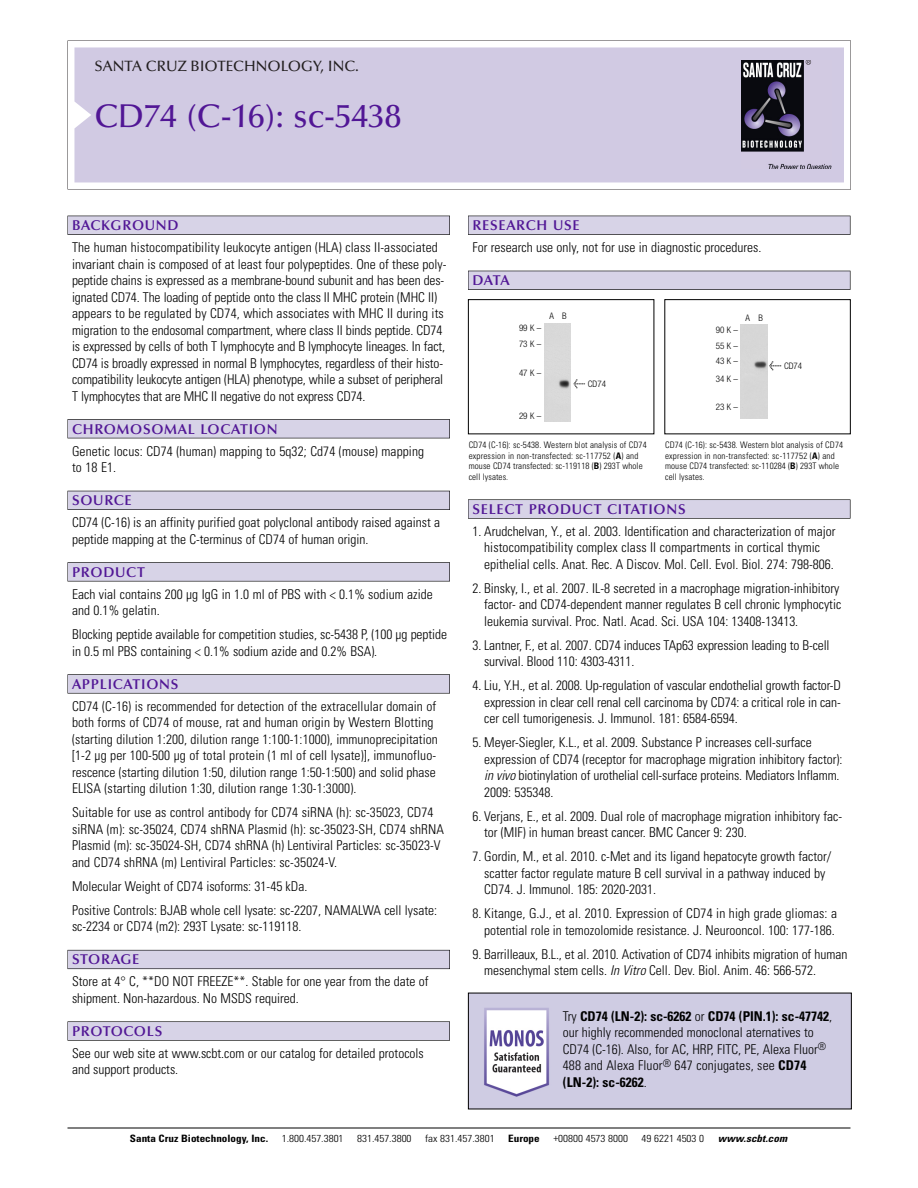
<style>
.page{position:relative;width:918px;height:1188px;background:#fff}
.page>*{position:absolute;margin:0;border:0;box-sizing:border-box;transform-origin:0 0}
.t1{font:500 33px "Optima";color:#511695}
.t2{font:500 15px "Optima";color:#231f20}
.t3{font:600 14.25px "Optima";letter-spacing:.05em;color:#511695}
.t4{font:300 condensed 13.5px/16.5px "Univers";color:#000}
.t5{font:300 condensed 10.2px "Univers";color:#000;scale:1.1 1}
.t6{font:700 condensed 10.2px "Univers";color:#000;scale:1.1 1}
.t7{font:italic 700 condensed 10.2px "Univers";letter-spacing:.005em;color:#000;scale:1.1 1}
.t8{font:300 condensed 9px/10.5px "Univers";letter-spacing:.015em;color:#000}
.t9{font:300 condensed 9px/15.8px "Helvetica Neue";color:#000}
.s1{font-family:"Meta Plus";font-weight:400;font-stretch:normal;font-size:10.5px}
.s2{font-weight:700}
.s3{font-style:italic}
</style>
<div class="page">
<svg style="left:68px;top:40px;width:783px;height:149px"></svg>
<div style="left:74px;top:47px;width:770px;height:135px;background:#d1cae3"></div>
<img style="left:741px;top:60px;width:90px;height:108px">
<div style="left:68px;top:216px;width:382px;height:19px;background:#525155"></div>
<div style="left:68px;top:216px;width:381px;height:18px;background:#d7d3e7"></div>
<div style="left:68px;top:419px;width:382px;height:19px;background:#525155"></div>
<div style="left:68px;top:420px;width:381px;height:18px;background:#d7d3e7"></div>
<div style="left:68px;top:491px;width:382px;height:19px;background:#525158"></div>
<div style="left:68px;top:491px;width:381px;height:18px;background:#d7d3e7"></div>
<div style="left:68px;top:562px;width:382px;height:19px;background:#575759"></div>
<div style="left:68px;top:563px;width:381px;height:18px;background:#d7d3e7"></div>
<svg style="left:68px;top:674px;width:382px;height:20px"></svg>
<div style="left:68px;top:675px;width:381px;height:18px;background:#d7d3e7"></div>
<div style="left:68px;top:950px;width:382px;height:19px;background:#66646e"></div>
<div style="left:68px;top:950px;width:381px;height:18px;background:#d7d3e7"></div>
<div style="left:68px;top:1021px;width:382px;height:20px;background:#616161"></div>
<div style="left:68px;top:1022px;width:381px;height:18px;background:#d7d3e7"></div>
<div style="left:468px;top:216px;width:382px;height:19px;background:#525155"></div>
<div style="left:468px;top:216px;width:382px;height:18px;background:#d7d3e7"></div>
<div style="left:468px;top:271px;width:382px;height:19px;background:#515055"></div>
<div style="left:468px;top:271px;width:382px;height:18px;background:#d7d3e7"></div>
<div style="left:468px;top:499px;width:382px;height:20px;background:#666"></div>
<div style="left:468px;top:500px;width:382px;height:18px;background:#d7d3e7"></div>
<hr style="left:68px;top:1128px;width:782px;height:1px;background:#000">
<div style="left:468px;top:299px;width:186px;height:135px;border:1px solid #000"></div>
<div style="left:664px;top:299px;width:187px;height:135px;border:1px solid #000"></div>
<div style="left:544px;top:323px;width:26px;height:98px;background:#d8d8d8"></div>
<div style="left:740px;top:325px;width:27px;height:93px;background:#d7d7d7"></div>
<img style="left:470px;top:995px;width:380px;height:112px">
<p class="t2" style="left:94px;top:61px;width:266px">SANTA CRUZ BIOTECHNOLOGY, INC.</p>
<h1 class="t1" style="left:94px;top:103px;width:308px">CD74 (C-16): sc-5438</h1>
<p class="t3" style="left:72px;top:219px;width:108px">BACKGROUND</p>
<p class="t4" style="left:72px;top:240px;width:376px">The human histocompatibility leukocyte antigen (HLA) class II-associated invariant chain is composed of at least four polypeptides. One of these poly&shy;peptide chains is expressed as a membrane-bound subunit and has been des&shy;ignated CD74. The loading of peptide onto the class II MHC protein (MHC II) appears to be regulated by CD74, which associates with MHC II during its migration to the endosomal compartment, where class II binds peptide. CD74 is expressed by cells of both T lymphocyte and B lymphocyte lineages. In fact, CD74 is broadly expressed in normal B lymphocytes, regardless of their histo&shy;compatibility leukocyte antigen (HLA) phenotype, while a subset of peripheral T lymphocytes that are MHC II negative do not express CD74.</p>
<p class="t3" style="left:72px;top:423px;width:207px">CHROMOSOMAL LOCATION</p>
<p class="t4" style="left:72px;top:444px;width:354px">Genetic locus: CD74 (human) mapping to 5q32; Cd74 (mouse) mapping to 18 E1.</p>
<p class="t3" style="left:72px;top:495px;width:61px">SOURCE</p>
<p class="t4" style="left:72px;top:515px;width:370px">CD74 (C-16) is an affinity purified goat polyclonal antibody raised against a peptide mapping at the C-terminus of CD74 of human origin.</p>
<p class="t3" style="left:72px;top:566px;width:74px">PRODUCT</p>
<p class="t4" style="left:72px;top:587px;width:362px">Each vial contains 200 µg IgG in 1.0 ml of PBS with &lt; 0.1% sodium azide and 0.1% gelatin.</p>
<p class="t4" style="left:72px;top:627px;width:377px">Blocking peptide available for competition studies, sc-5438 P, (100 µg peptide in 0.5 ml PBS containing &lt; 0.1% sodium azide and 0.2% BSA).</p>
<p class="t3" style="left:72px;top:678px;width:108px">APPLICATIONS</p>
<p class="t4" style="left:72px;top:699px;width:367px">CD74 (C-16) is recommended for detection of the extracellular domain of both forms of CD74 of mouse, rat and human origin by Western Blotting (starting dilution 1:200, dilution range 1:100-1:1000), immunoprecipitation [1-2 µg per 100-500 µg of total protein (1 ml of cell lysate)], immunofluo&shy;rescence (starting dilution 1:50, dilution range 1:50-1:500) and solid phase ELISA (starting dilution 1:30, dilution range 1:30-1:3000).</p>
<p class="t4" style="left:72px;top:805px;width:373px">Suitable for use as control antibody for CD74 siRNA (h): sc-35023, CD74 siRNA (m): sc-35024, CD74 shRNA Plasmid (h): sc-35023-SH, CD74 shRNA Plasmid (m): sc-35024-SH, CD74 shRNA (h) Lentiviral Particles: sc-35023-V and CD74 shRNA (m) Lentiviral Particles: sc-35024-V.</p>
<p class="t4" style="left:72px;top:875px;width:367px;line-height:24px">Molecular Weight of CD74 isoforms: 31-45 kDa.<br>Positive Controls: BJAB whole cell lysate: sc-2207, NAMALWA cell lysate:</p>
<p class="t4" style="left:72px;top:919px;width:231px">sc-2234 or CD74 (m2): 293T Lysate: sc-119118.</p>
<p class="t3" style="left:72px;top:954px;width:69px">STORAGE</p>
<p class="t4" style="left:72px;top:974px;width:358px">Store at 4° C, **DO NOT FREEZE**. Stable for one year from the date of shipment. Non-hazardous. No MSDS required.</p>
<p class="t3" style="left:72px;top:1025px;width:92px">PROTOCOLS</p>
<p class="t4" style="left:72px;top:1046px;width:353px">See our web site at www.scbt.com or our catalog for detailed protocols and support products.</p>
<p class="t3" style="left:473px;top:219px;width:109px">RESEARCH USE</p>
<p class="t4" style="left:473px;top:240px;width:290px">For research use only, not for use in diagnostic procedures.</p>
<p class="t3" style="left:473px;top:275px;width:39px">DATA</p>
<p class="t9" style="left:519px;top:321px;width:24px">99K–<br>73K–</p>
<p class="t9" style="left:519px;top:365px;width:24px">47K–</p>
<p class="t9" style="left:519px;top:408px;width:24px">29K–</p>
<p class="t9" style="left:550px;top:309px;width:19px">A B</p>
<p class="t9" style="left:574px;top:377px;width:34px"><span class="s1">&lt;</span> CD74</p>
<p class="t9" style="left:745px;top:310px;width:19px">A B</p>
<p class="t9" style="left:716px;top:323px;width:24px">90K–<br>55K–</p>
<p class="t9" style="left:716px;top:353px;width:24px;line-height:18px">43K–<br>34K–</p>
<p class="t9" style="left:716px;top:400px;width:24px">23K–</p>
<p class="t9" style="left:769px;top:358px;width:34px"><span class="s1">&lt;</span> CD74</p>
<p class="t8" style="left:469px;top:441px;width:180px">CD74 (C-16): sc-5438. Western blot analysis of CD74 expression in non-transfected: sc-117752 (<span class="s2">A</span>) and mouse CD74 transfected: sc-119118 (<span class="s2">B</span>) 293T whole cell lysates.</p>
<p class="t8" style="left:665px;top:441px;width:180px">CD74 (C-16): sc-5438. Western blot analysis of CD74 expression in non-transfected: sc-117752 (<span class="s2">A</span>) and mouse CD74 transfected: sc-110284 (<span class="s2">B</span>) 293T whole cell lysates.</p>
<p class="t3" style="left:473px;top:503px;width:215px">SELECT PRODUCT CITATIONS</p>
<p class="t4" style="left:484px;top:524px;width:353px;text-indent:-12px">1. Arudchelvan, Y., et al. 2003. Identification and characterization of major histocompatibility complex class II compartments in cortical thymic epithelial cells. Anat. Rec. A Discov. Mol. Cell. Evol. Biol. 274: 798-806.</p>
<p class="t4" style="left:484px;top:581px;width:359px;text-indent:-12px">2. Binsky, I., et al. 2007. IL-8 secreted in a macrophage migration-inhibitory factor- and CD74-dependent manner regulates B cell chronic lymphocytic leukemia survival. Proc. Natl. Acad. Sci. USA 104: 13408-13413.</p>
<p class="t4" style="left:484px;top:638px;width:347px;text-indent:-12px">3. Lantner, F., et al. 2007. CD74 induces TAp63 expression leading to B-cell survival. Blood 110: 4303-4311.</p>
<p class="t4" style="left:484px;top:679px;width:358px;text-align:justify;text-indent:-12px">4. Liu, Y.H., et al. 2008. Up-regulation of vascular endothelial growth factor-D expression in clear cell renal cell carcinoma by CD74: a critical role in can&shy;cer cell tumorigenesis. J. Immunol. 181: 6584-6594.</p>
<p class="t4" style="left:484px;top:736px;width:360px;text-indent:-12px">5. Meyer-Siegler, K.L., et al. 2009. Substance P increases cell-surface expression of CD74 (receptor for macrophage migration inhibitory factor): <span class="s3">in vivo</span> biotinylation of urothelial cell-surface proteins. Mediators Inflamm.<br>2009: 535348.</p>
<p class="t4" style="left:484px;top:809px;width:359px;text-indent:-12px">6. Verjans, E., et al. 2009. Dual role of macrophage migration inhibitory fac&shy;tor (MIF) in human breast cancer. BMC Cancer 9: 230.</p>
<p class="t4" style="left:484px;top:850px;width:349px;text-indent:-12px">7. Gordin, M., et al. 2010. c-Met and its ligand hepatocyte growth factor/ scatter factor regulate mature B cell survival in a pathway induced by<br>CD74. J. Immunol. 185: 2020-2031.</p>
<p class="t4" style="left:473px;top:907px;width:366px;text-align:right">8. Kitange, G.J., et al. 2010. Expression of CD74 in high grade gliomas: a potential role in temozolomide resistance. J. Neurooncol. 100: 177-186.</p>
<p class="t4" style="left:484px;top:947px;width:365px;text-indent:-12px">9. Barrilleaux, B.L., et al. 2010. Activation of CD74 inhibits migration of human mesenchymal stem cells. <span class="s3">In Vitro</span> Cell. Dev. Biol. Anim. 46: 566-572.</p>
<p class="t4" style="left:563px;top:1009px;width:271px">Try <span class="s2">CD74 (LN-2): sc-6262</span> or <span class="s2">CD74 (PIN.1): sc-47742</span>, our highly recommended monoclonal aternatives to CD74 (C-16). Also, for AC, HRP, FITC, PE, Alexa Fluor<sup>® </sup>488 and Alexa Fluor<sup>®</sup> 647 conjugates, see <span class="s2">CD74 (LN-2): sc-6262</span>.</p>
<p class="t6" style="left:130px;top:1135px;width:127px">Santa Cruz Biotechnology, Inc.</p>
<p class="t5" style="left:282px;top:1135px;width:58px">1.800.457.3801</p>
<p class="t5" style="left:357px;top:1135px;width:51px">831.457.3800</p>
<p class="t5" style="left:425px;top:1135px;width:65px">fax 831.457.3801</p>
<p class="t6" style="left:508px;top:1135px;width:30px">Europe</p>
<p class="t5" style="left:553px;top:1135px;width:69px">+00800 4573 8000</p>
<p class="t5" style="left:642px;top:1135px;width:58px">49 6221 4503 0</p>
<p class="t7" style="left:718px;top:1135px;width:64px">www.scbt.com</p>
</div>
